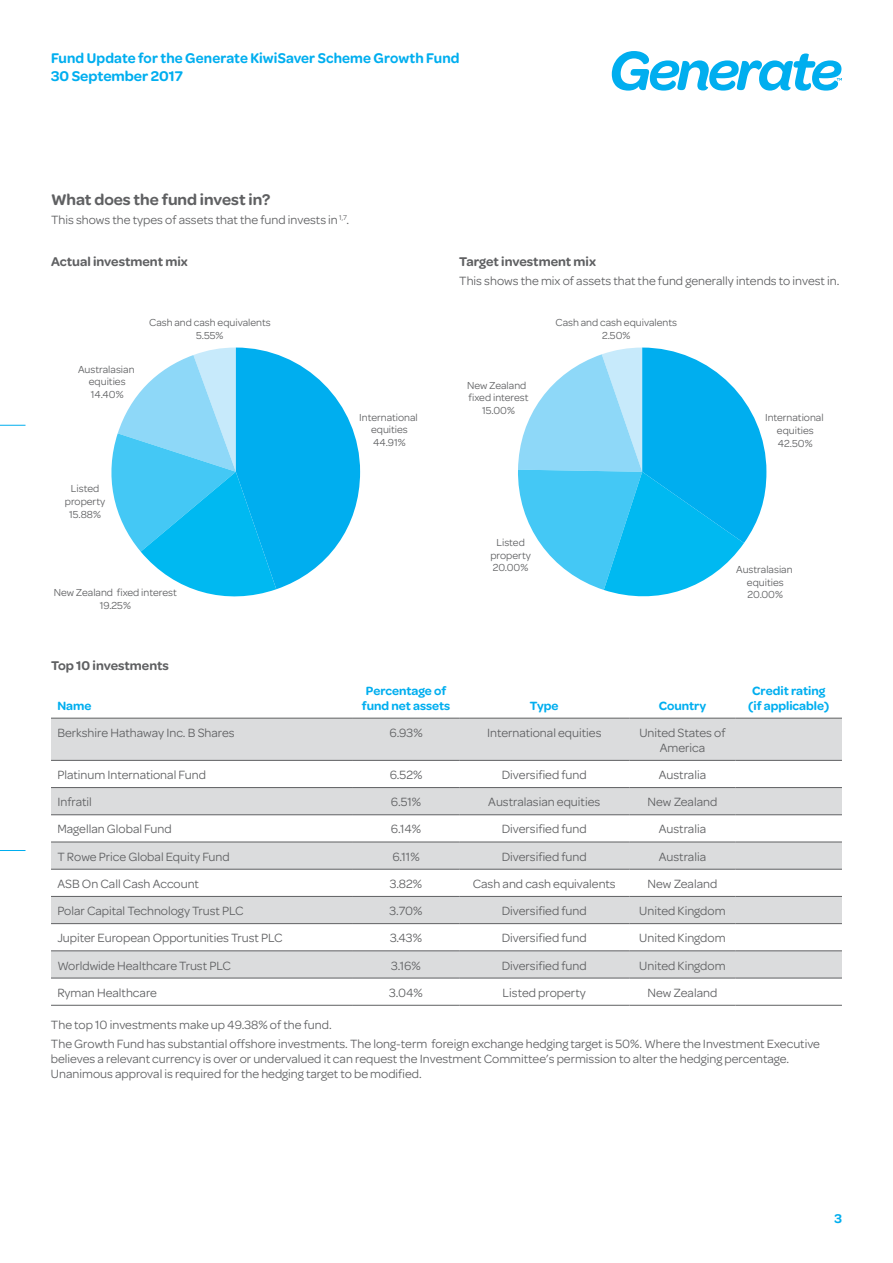
<style>
.page{position:relative;width:893px;height:1263px;background:#fff}
.page>*{position:absolute;margin:0;border:0;box-sizing:border-box;transform-origin:0 0}
.t1{font:600 16.5px "Omnes";color:#5f6062}
.t2{font:600 15px/18px "Omnes";letter-spacing:.005em;color:#00aeef;scale:.96 1}
.t3{font:600 13.5px "Omnes";color:#5f6062}
.t4{font:600 13.5px "Omnes";color:#00aeef}
.t5{font:12.75px/15px "Omnes";color:#5f6062}
.t6{font:600 12.75px/15px "Omnes";color:#00aeef;text-align:center}
.t7{font:10.8px/12.8px "Omnes";color:#5f6062;text-align:center}
</style>
<div class="page">
<svg style="left:612px;top:51px;width:230px;height:40px"></svg>
<svg style="left:0;top:425px;width:26px;height:1px"></svg>
<svg style="left:0;top:850px;width:26px;height:1px"></svg>
<svg style="left:111px;top:348px;width:249px;height:249px"></svg>
<svg style="left:518px;top:348px;width:248px;height:249px"></svg>
<svg style="left:51px;top:719px;width:791px;height:259px;fill:#dbdcdd"></svg>
<hr style="left:51px;top:787px;width:302px;height:1px;background:#5f6062">
<hr style="left:353px;top:787px;width:106px;height:1px;background:#5f6062">
<hr style="left:459px;top:787px;width:170px;height:1px;background:#5f6062">
<hr style="left:629px;top:787px;width:107px;height:1px;background:#5f6062">
<hr style="left:736px;top:787px;width:106px;height:1px;background:#5f6062">
<hr style="left:51px;top:814px;width:302px;height:1px;background:#5f6062">
<hr style="left:353px;top:814px;width:106px;height:1px;background:#5f6062">
<hr style="left:459px;top:814px;width:170px;height:1px;background:#5f6062">
<hr style="left:629px;top:814px;width:107px;height:1px;background:#5f6062">
<hr style="left:736px;top:814px;width:106px;height:1px;background:#5f6062">
<hr style="left:51px;top:842px;width:302px;height:1px;background:#5f6062">
<hr style="left:353px;top:842px;width:106px;height:1px;background:#5f6062">
<hr style="left:459px;top:842px;width:170px;height:1px;background:#5f6062">
<hr style="left:629px;top:842px;width:107px;height:1px;background:#5f6062">
<hr style="left:736px;top:842px;width:106px;height:1px;background:#5f6062">
<hr style="left:51px;top:869px;width:302px;height:1px;background:#5f6062">
<hr style="left:353px;top:869px;width:106px;height:1px;background:#5f6062">
<hr style="left:459px;top:869px;width:170px;height:1px;background:#5f6062">
<hr style="left:629px;top:869px;width:107px;height:1px;background:#5f6062">
<hr style="left:736px;top:869px;width:106px;height:1px;background:#5f6062">
<hr style="left:51px;top:896px;width:302px;height:1px;background:#5f6062">
<hr style="left:353px;top:896px;width:106px;height:1px;background:#5f6062">
<hr style="left:459px;top:896px;width:170px;height:1px;background:#5f6062">
<hr style="left:629px;top:896px;width:107px;height:1px;background:#5f6062">
<hr style="left:736px;top:896px;width:106px;height:1px;background:#5f6062">
<hr style="left:51px;top:923px;width:302px;height:1px;background:#5f6062">
<hr style="left:353px;top:923px;width:106px;height:1px;background:#5f6062">
<hr style="left:459px;top:923px;width:170px;height:1px;background:#5f6062">
<hr style="left:629px;top:923px;width:107px;height:1px;background:#5f6062">
<hr style="left:736px;top:923px;width:106px;height:1px;background:#5f6062">
<hr style="left:51px;top:950px;width:302px;height:1px;background:#5f6062">
<hr style="left:353px;top:950px;width:106px;height:1px;background:#5f6062">
<hr style="left:459px;top:950px;width:170px;height:1px;background:#5f6062">
<hr style="left:629px;top:950px;width:107px;height:1px;background:#5f6062">
<hr style="left:736px;top:950px;width:106px;height:1px;background:#5f6062">
<hr style="left:51px;top:978px;width:302px;height:1px;background:#5f6062">
<hr style="left:353px;top:978px;width:106px;height:1px;background:#5f6062">
<hr style="left:459px;top:978px;width:170px;height:1px;background:#5f6062">
<hr style="left:629px;top:978px;width:107px;height:1px;background:#5f6062">
<hr style="left:736px;top:978px;width:106px;height:1px;background:#5f6062">
<hr style="left:51px;top:1005px;width:302px;height:1px;background:#5f6062">
<hr style="left:353px;top:1005px;width:106px;height:1px;background:#5f6062">
<hr style="left:459px;top:1005px;width:170px;height:1px;background:#5f6062">
<hr style="left:629px;top:1005px;width:107px;height:1px;background:#5f6062">
<hr style="left:736px;top:1005px;width:106px;height:1px;background:#5f6062">
<hr style="left:51px;top:718px;width:302px;height:1px;background:#5f6062">
<hr style="left:353px;top:718px;width:106px;height:1px;background:#5f6062">
<hr style="left:459px;top:718px;width:170px;height:1px;background:#5f6062">
<hr style="left:629px;top:718px;width:107px;height:1px;background:#5f6062">
<hr style="left:736px;top:718px;width:106px;height:1px;background:#5f6062">
<hr style="left:51px;top:760px;width:302px;height:1px;background:#5f6062">
<hr style="left:353px;top:760px;width:106px;height:1px;background:#5f6062">
<hr style="left:459px;top:760px;width:170px;height:1px;background:#5f6062">
<hr style="left:629px;top:760px;width:107px;height:1px;background:#5f6062">
<hr style="left:736px;top:760px;width:106px;height:1px;background:#5f6062">
<p class="t2" style="left:51px;top:49px;width:427px">Fund Update for the Generate KiwiSaver Scheme Growth Fund<br>30 September 2017</p>
<p class="t1" style="left:51px;top:190px;width:221px">What does the fund invest in?</p>
<p class="t5" style="left:51px;top:212px;width:300px">This shows the types of assets that the fund invests in <sup>1,7</sup>.</p>
<p class="t3" style="left:51px;top:254px;width:138px">Actual investment mix</p>
<p class="t3" style="left:459px;top:254px;width:138px">Target investment mix</p>
<p class="t5" style="left:459px;top:273px;width:382px">This shows the mix of assets that the fund generally intends to invest in.</p>
<p class="t7" style="left:78px;top:363px;width:58px">Australasian equities<br>14.40%</p>
<p class="t7" style="left:149px;top:316px;width:123px">Cash and cash equivalents<br>5.55%</p>
<p class="t7" style="left:65px;top:482px;width:42px">Listed property<br>15.88%</p>
<p class="t7" style="left:54px;top:586px;width:125px">New Zealand fixed interest<br>19.25%</p>
<p class="t3" style="left:51px;top:658px;width:119px">Top 10 investments</p>
<p class="t6" style="left:57px;top:698px;width:36px">Name</p>
<p class="t7" style="left:359px;top:411px;width:60px">International equities<br>44.91%</p>
<p class="t7" style="left:467px;top:379px;width:63px">New Zealand fixed interest<br>15.00%</p>
<p class="t7" style="left:555px;top:316px;width:123px">Cash and cash equivalents<br>2.50%</p>
<p class="t7" style="left:765px;top:411px;width:60px">International equities<br>42.50%</p>
<p class="t6" style="left:362px;top:683px;width:90px">Percentage of fund net assets</p>
<p class="t7" style="left:490px;top:536px;width:42px">Listed property<br>20.00%</p>
<p class="t7" style="left:736px;top:563px;width:58px">Australasian equities<br>20.00%</p>
<p class="t6" style="left:530px;top:698px;width:30px">Type</p>
<p class="t6" style="left:659px;top:698px;width:49px">Country</p>
<p class="t6" style="left:748px;top:683px;width:82px">Credit rating (if applicable)</p>
<p class="t5" style="left:57px;top:725px;width:179px">Berkshire Hathaway Inc. B Shares</p>
<p class="t5" style="left:389px;top:725px;width:35px">6.93%</p>
<p class="t5" style="left:487px;top:725px;width:116px">International equities</p>
<p class="t5" style="left:639px;top:725px;width:88px;text-align:center">United States of<br>America</p>
<p class="t5" style="left:57px;top:767px;width:150px">Platinum International Fund</p>
<p class="t5" style="left:390px;top:767px;width:34px">6.52%</p>
<p class="t5" style="left:502px;top:767px;width:87px">Diversified fund</p>
<p class="t5" style="left:659px;top:767px;width:49px">Australia</p>
<p class="t5" style="left:57px;top:794px;width:36px">Infratil</p>
<p class="t5" style="left:391px;top:794px;width:32px">6.51%</p>
<p class="t5" style="left:488px;top:794px;width:113px">Australasian equities</p>
<p class="t5" style="left:647px;top:794px;width:71px">New Zealand</p>
<p class="t5" style="left:57px;top:822px;width:116px">Magellan Global Fund</p>
<p class="t5" style="left:391px;top:822px;width:32px">6.14%</p>
<p class="t5" style="left:502px;top:822px;width:87px">Diversified fund</p>
<p class="t5" style="left:659px;top:822px;width:49px">Australia</p>
<p class="t5" style="left:57px;top:849px;width:174px">T Rowe Price Global Equity Fund</p>
<p class="t5" style="left:392px;top:849px;width:29px">6.11%</p>
<p class="t5" style="left:502px;top:849px;width:87px">Diversified fund</p>
<p class="t5" style="left:659px;top:849px;width:49px">Australia</p>
<p class="t5" style="left:57px;top:876px;width:143px">ASB On Call Cash Account</p>
<p class="t5" style="left:390px;top:876px;width:34px">3.82%</p>
<p class="t5" style="left:473px;top:876px;width:145px">Cash and cash equivalents</p>
<p class="t5" style="left:647px;top:876px;width:71px">New Zealand</p>
<p class="t5" style="left:57px;top:903px;width:188px">Polar Capital Technology Trust PLC</p>
<p class="t5" style="left:390px;top:903px;width:35px">3.70%</p>
<p class="t5" style="left:502px;top:903px;width:87px">Diversified fund</p>
<p class="t5" style="left:639px;top:903px;width:88px">United Kingdom</p>
<p class="t5" style="left:57px;top:931px;width:227px">Jupiter European Opportunities Trust PLC</p>
<p class="t5" style="left:390px;top:931px;width:34px">3.43%</p>
<p class="t5" style="left:502px;top:931px;width:87px">Diversified fund</p>
<p class="t5" style="left:639px;top:931px;width:88px">United Kingdom</p>
<p class="t5" style="left:57px;top:958px;width:175px">Worldwide Healthcare Trust PLC</p>
<p class="t5" style="left:391px;top:958px;width:31px">3.16%</p>
<p class="t5" style="left:502px;top:958px;width:87px">Diversified fund</p>
<p class="t5" style="left:639px;top:958px;width:88px">United Kingdom</p>
<p class="t5" style="left:57px;top:985px;width:101px">Ryman Healthcare</p>
<p class="t5" style="left:389px;top:985px;width:35px">3.04%</p>
<p class="t5" style="left:503px;top:985px;width:85px">Listed property</p>
<p class="t5" style="left:647px;top:985px;width:71px">New Zealand</p>
<p class="t5" style="left:51px;top:1015px;width:771px;line-height:19.2px">The top 10 investments make up 49.38% of the fund.<br>The Growth Fund has substantial offshore investments. The long-term foreign exchange hedging target is 50%. Where the Investment Executive</p>
<p class="t5" style="left:51px;top:1051px;width:740px">believes a relevant currency is over or undervalued it can request the Investment Committee’s permission to alter the hedging percentage.<br>Unanimous approval is required for the hedging target to be modified.</p>
<p class="t4" style="left:834px;top:1210px;width:9px">3</p>
</div>
